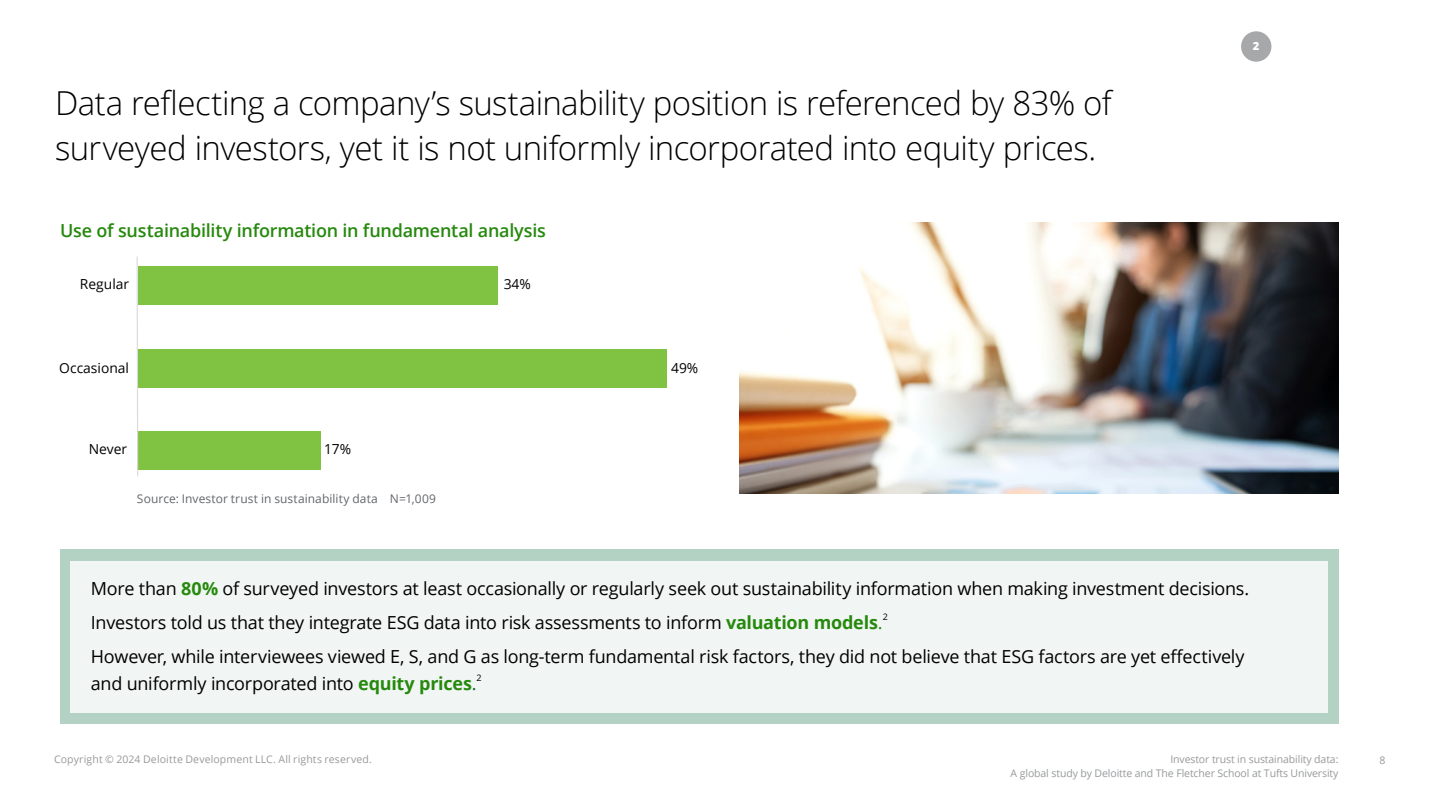
<style>
.page{position:relative;width:1440px;height:810px;background:#fff}
.page>*{position:absolute;margin:0;border:0;box-sizing:border-box;transform-origin:0 0}
.t1{font:300 33px/45px "Open Sans";letter-spacing:-.02em;color:#000}
.t2{font:18px/33.8px "Open Sans";letter-spacing:-.015em;color:#000}
.t3{font:600 18px "Open Sans";letter-spacing:-.015em;color:#26890d}
.t4{font:13.8px "Open Sans";color:#000}
.t5{font:12px "Open Sans";letter-spacing:.005em;color:#63666a}
.t6{font:800 11.25px "Open Sans";color:#fff}
.t7{font:10.5px/14.2px "Open Sans";letter-spacing:-.01em;color:#97999b;text-align:right}
.t8{font:10.5px "Open Sans";letter-spacing:.01em;color:#97999b}
.t9{font:9px "Open Sans";color:#000}
.s1{font-weight:700;color:#26890d}
.s2{color:#26890d}
.s3{color:#046a38}
</style>
<div class="page">
<div style="left:60px;top:550px;width:1278px;height:174px;background:#b4d2c3"></div>
<div style="left:70px;top:561px;width:1258px;height:151px;background:#f1f6f4"></div>
<div style="left:138px;top:266px;width:360px;height:38px;background:#80c242"></div>
<div style="left:138px;top:350px;width:528px;height:38px;background:#80c242"></div>
<div style="left:138px;top:431px;width:183px;height:38px;background:#80c242"></div>
<svg style="left:136px;top:256px;width:3px;height:220px"></svg>
<div style="left:1241px;top:31px;width:30px;height:31px;background:#a7a8aa;border-radius:50%"></div>
<img style="left:740px;top:223px;width:598px;height:271px">
<h1 class="t1" style="left:55px;top:80px;width:1058px">Data reflecting a company’s sustainability position is referenced by 83% of surveyed investors, yet it is not uniformly incorporated into equity prices.</h1>
<p class="t3" style="left:60px;top:218px;width:487px">Use of sustainability information in fundamental analysis</p>
<p class="t4" style="left:80px;top:275px;width:51px">Regular</p>
<p class="t4" style="left:504px;top:275px;width:29px">34%</p>
<p class="t4" style="left:59px;top:358px;width:71px">Occasional</p>
<p class="t4" style="left:671px;top:358px;width:29px">49%</p>
<p class="t4" style="left:89px;top:440px;width:40px">Never</p>
<p class="t4" style="left:324px;top:440px;width:29px">17%</p>
<p class="t5" style="left:137px;top:490px;width:301px">Source: Investor trust in sustainability data N=1,009</p>
<p class="t6" style="left:1253px;top:38px;width:8px">2</p>
<p class="t2" style="left:91px;top:571px;width:1160px">More than <span class="s1">80%</span> of surveyed investors at least occasionally or regularly seek out sustainability information when making investment decisions.<br>Investors told us that they integrate ESG data into risk assessments to inform <span class="s1">valuation models</span><span class="s2">.</span></p>
<p class="t9" style="left:883px;top:610px;width:7px">2</p>
<p class="t2" style="left:91px;top:642px;width:1155px;line-height:27px">However, while interviewees viewed E, S, and G as long-term fundamental risk factors, they did not believe that ESG factors are yet effectively and uniformly incorporated into <span class="s1">equity prices</span><span class="s3">.</span></p>
<p class="t9" style="left:477px;top:671px;width:7px">2</p>
<p class="t8" style="left:54px;top:752px;width:319px">Copyright © 2024 Deloitte Development LLC. All rights reserved.</p>
<p class="t7" style="left:1011px;top:751px;width:329px">Investor trust in sustainability data:<br>A global study by Deloitte and The Fletcher School at Tufts University</p>
<p class="t7" style="left:1379px;top:753px;width:8px">8</p>
</div>
